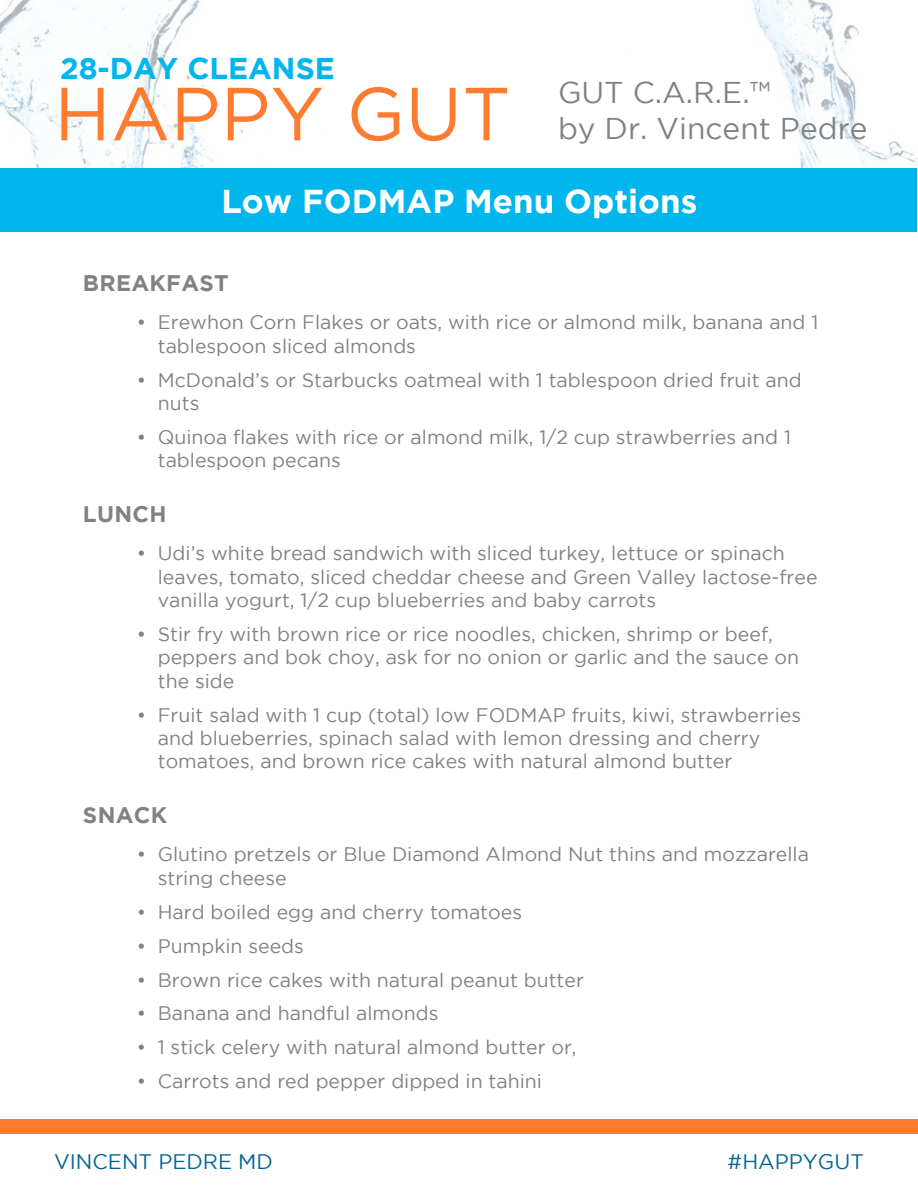
<style>
.page{position:relative;width:918px;height:1188px;background:#fff}
.page>*{position:absolute;margin:0;border:0;box-sizing:border-box;transform-origin:0 0}
.t1{font:75px "Gotham";color:#fe7c30}
.t2{font:700 33px "Gotham";color:#fff}
.t3{font:30px/36px "Gotham";color:#808285}
.t4{font:700 30px "Gotham";color:#00b6ed}
.t5{font:700 22.5px "Gotham";letter-spacing:.015em;color:#808285}
.t6{font:21px "Gotham";color:#006597}
.t7{font:19.5px/23.4px "Gotham";color:#808285}
</style>
<div class="page">
<div style="left:0;top:1119px;width:918px;height:15px;background:#fe7c30"></div>
<img style="left:0;top:0;width:918px;height:168px">
<div style="left:1px;top:168px;width:916px;height:63px;background:#00b6ed"></div>
<h3 class="t4" style="left:60px;top:51px;width:276px">28-DAY CLEANSE</h3>
<h1 class="t1" style="left:54px;top:72px;width:458px">HAPPY GUT</h1>
<h3 class="t3" style="left:558px;top:74px;width:311px">GUT C.A.R.E.™<br>by Dr. Vincent Pedre</h3>
<h2 class="t2" style="left:222px;top:182px;width:477px">Low FODMAP Menu Options</h2>
<p class="t5" style="left:83px;top:270px;width:147px">BREAKFAST</p>
<p class="t7" style="left:158px;top:310px;width:662px;text-indent:-21px">• Erewhon Corn Flakes or oats, with rice or almond milk, banana and 1 tablespoon sliced almonds</p>
<p class="t7" style="left:158px;top:368px;width:645px;text-indent:-21px">• McDonald’s or Starbucks oatmeal with 1 tablespoon dried fruit and nuts</p>
<p class="t7" style="left:158px;top:425px;width:635px;text-indent:-21px">• Quinoa flakes with rice or almond milk, 1/2 cup strawberries and 1 tablespoon pecans</p>
<p class="t5" style="left:83px;top:501px;width:85px">LUNCH</p>
<p class="t7" style="left:158px;top:541px;width:661px;text-indent:-21px">• Udi’s white bread sandwich with sliced turkey, lettuce or spinach leaves, tomato, sliced cheddar cheese and Green Valley lactose-free vanilla yogurt, 1/2 cup blueberries and baby carrots</p>
<p class="t7" style="left:158px;top:622px;width:643px;text-indent:-21px">• Stir fry with brown rice or rice noodles, chicken, shrimp or beef, peppers and bok choy, ask for no onion or garlic and the sauce on the side</p>
<p class="t7" style="left:158px;top:703px;width:645px;text-indent:-21px">• Fruit salad with 1 cup (total) low FODMAP fruits, kiwi, strawberries and blueberries, spinach salad with lemon dressing and cherry tomatoes, and brown rice cakes with natural almond butter</p>
<p class="t5" style="left:83px;top:802px;width:86px">SNACK</p>
<p class="t7" style="left:158px;top:843px;width:653px;text-indent:-21px">• Glutino pretzels or Blue Diamond Almond Nut thins and mozzarella string cheese</p>
<p class="t7" style="left:137px;top:900px;width:387px">• Hard boiled egg and cherry tomatoes</p>
<p class="t7" style="left:137px;top:934px;width:169px">• Pumpkin seeds</p>
<p class="t7" style="left:137px;top:968px;width:449px">• Brown rice cakes with natural peanut butter</p>
<p class="t7" style="left:137px;top:1002px;width:303px">• Banana and handful almonds</p>
<p class="t7" style="left:137px;top:1035px;width:441px">• 1 stick celery with natural almond butter or,</p>
<p class="t7" style="left:137px;top:1069px;width:407px">• Carrots and red pepper dipped in tahini</p>
<p class="t6" style="left:54px;top:1150px;width:220px">VINCENT PEDRE MD</p>
<p class="t6" style="left:728px;top:1150px;width:138px">#HAPPYGUT</p>
</div>
